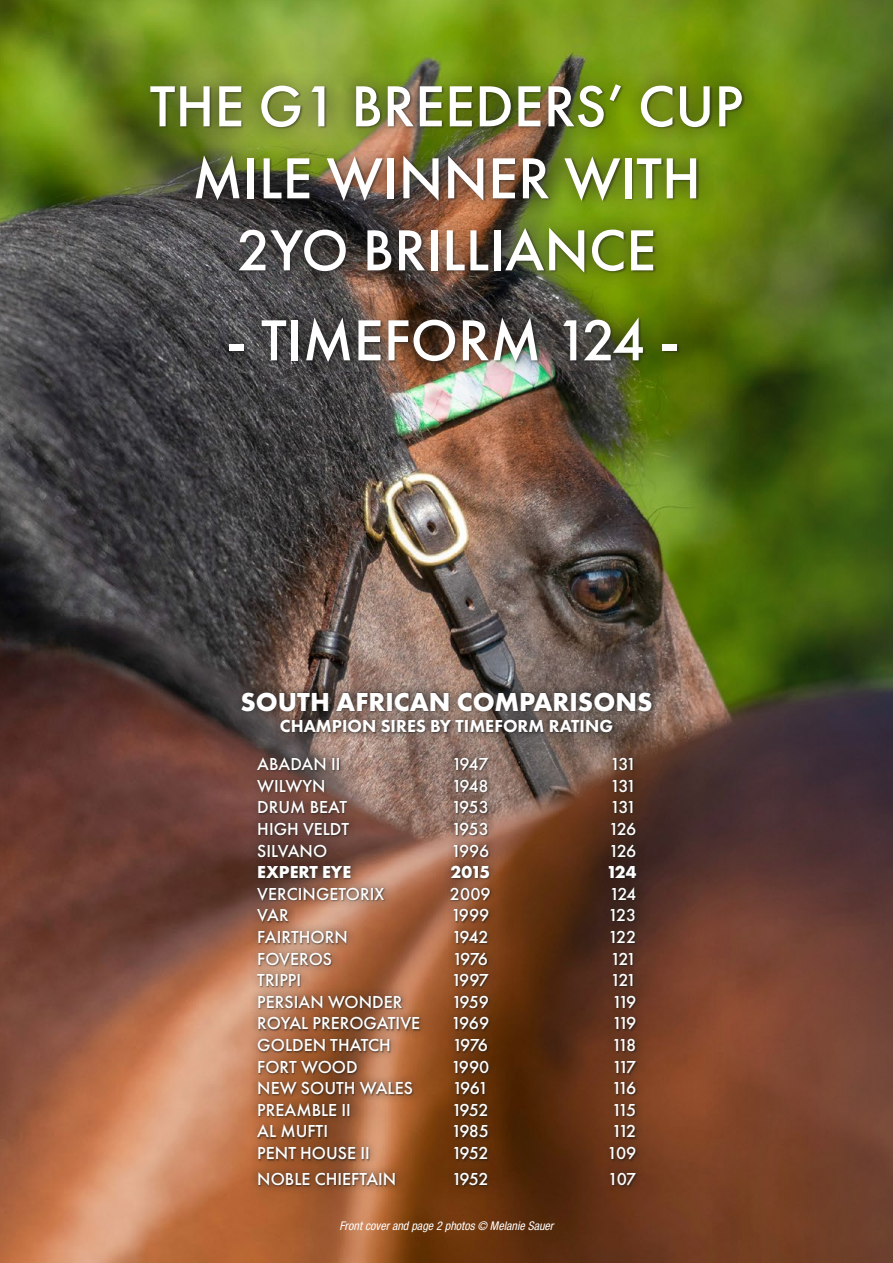
<style>
.page{position:relative;width:893px;height:1263px;background:#fff}
.page>*{position:absolute;margin:0;border:0;box-sizing:border-box;transform-origin:0 0}
.t1{font:500 60px/72px "Futura PT";color:#fff;text-align:center}
.t2{font:700 27px "Futura PT";color:#fff}
.t3{font:500 18px/21.6px "Futura PT";color:#fff;text-align:justify}
.t4{font:500 18px/21.6px "Futura PT";letter-spacing:-.035em;color:#fff}
.t5{font:800 18px "Futura PT";color:#fff}
.t6{font:700 18px "Futura PT";color:#fff}
.t7{font:italic condensed 12px "Helvetica Neue LT Pro";color:#fff}
</style>
<div class="page">
<img style="left:0;top:0;width:893px;height:1263px">
<div style="left:131px;top:67px;width:630px;height:313px;background:#1d1d1b;opacity:.75"></div>
<div style="left:233px;top:682px;width:428px;height:512px;background:#1d1d1b;opacity:.75"></div>
<h1 class="t1" style="left:150px;top:70px;width:595px">THE G1 BREEDERS’ CUP<br>MILE WINNER WITH<br>2YO BRILLIANCE</h1>
<h1 class="t1" style="left:227px;top:304px;width:455px">- TIMEFORM 124 -</h1>
<h2 class="t2" style="left:240px;top:684px;width:414px">SOUTH AFRICAN COMPARISONS</h2>
<p class="t5" style="left:280px;top:715px;width:335px">CHAMPION SIRES BY TIMEFORM RATING</p>
<p class="t3" style="left:257px;top:753px;width:93px;text-align:left">ABADAN II<br>WILWYN<br>DRUM BEAT<br>HIGH VELDT<br>SILVANO</p>
<p class="t6" style="left:257px;top:860px;width:95px">EXPERT EYE</p>
<p class="t3" style="left:257px;top:883px;width:164px;text-align:left">VERCINGETORIX<br>VAR<br>FAIRTHORN<br>FOVEROS<br>TRIPPI<br>PERSIAN WONDER<br>ROYAL PREROGATIVE<br>GOLDEN THATCH<br>FORT WOOD<br>NEW SOUTH WALES<br>PREAMBLE II<br>AL MUFTI<br>PENT HOUSE II</p>
<p class="t3" style="left:451px;top:753px;width:39px">1947<br>1948<br>1953<br>1953<br>1996</p>
<p class="t6" style="left:450px;top:860px;width:41px">2015</p>
<p class="t4" style="left:450px;top:883px;width:42px">2009<br>1999<br>1942<br>1976<br>1997<br>1959<br>1969<br>1976<br>1990<br>1961<br>1952<br>1985<br>1952</p>
<p class="t3" style="left:609px;top:753px;width:29px">131<br>131<br>131<br>126<br>126</p>
<p class="t6" style="left:606px;top:860px;width:32px">124</p>
<p class="t3" style="left:607px;top:883px;width:31px">124<br>123<br>122<br>121<br>121<br>119<br>119<br>118<br>117<br>116<br>115<br>112<br>109</p>
<p class="t3" style="left:257px;top:1168px;width:141px">NOBLE CHIEFTAIN</p>
<p class="t3" style="left:452px;top:1168px;width:38px">1952</p>
<p class="t3" style="left:608px;top:1168px;width:30px">107</p>
<p class="t7" style="left:339px;top:1219px;width:215px">Front cover and page 2 photos © Melanie Sauer</p>
</div>
